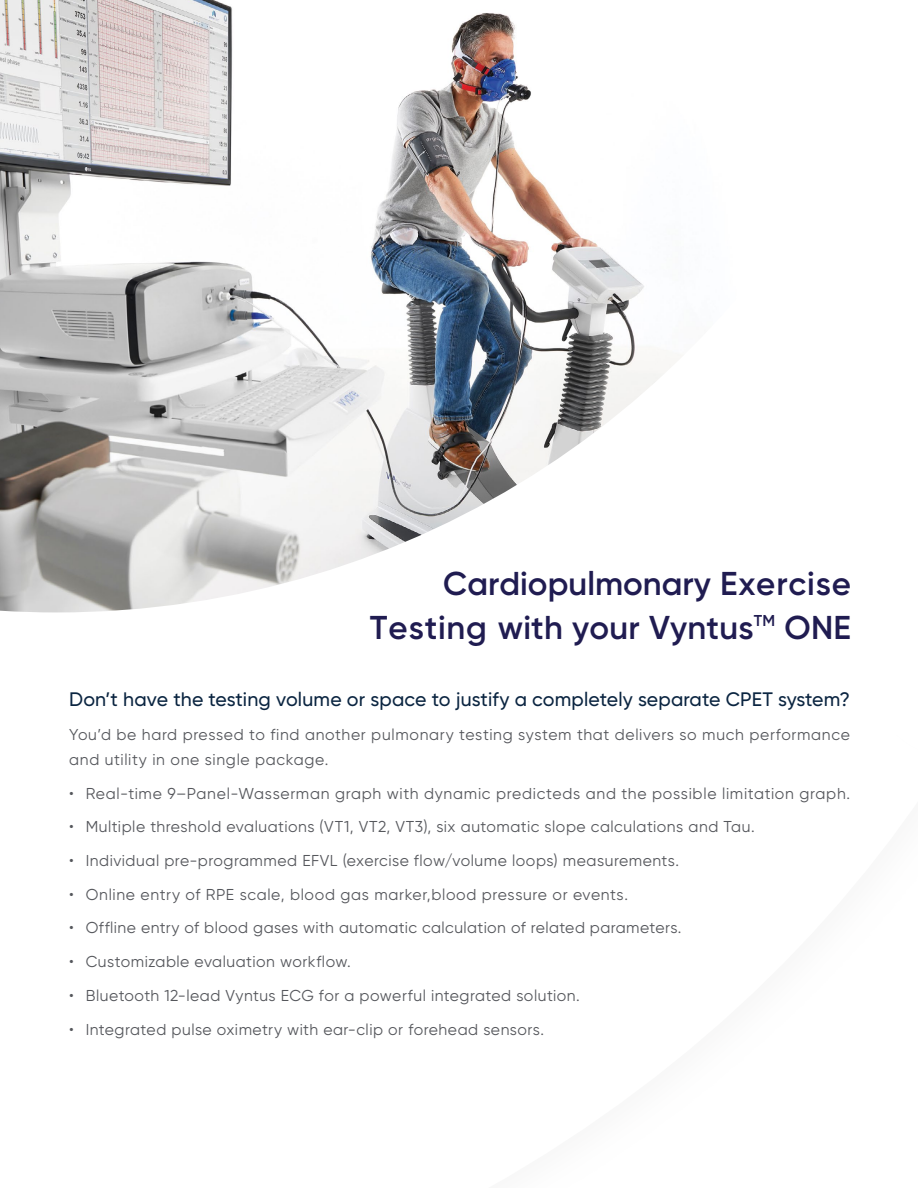
<style>
.page{position:relative;width:918px;height:1188px;background:#fff}
.page>*{position:absolute;margin:0;border:0;box-sizing:border-box;transform-origin:0 0}
.t1{font:600 33px/44px "Gilroy";letter-spacing:.005em;color:#201c51;text-align:right}
.t2{font:500 19.5px "Gilroy";letter-spacing:.01em;color:#0b2541}
.t3{font:15.75px/25.2px "Gilroy";letter-spacing:.035em;color:#55575c}
.s1{color:#0b2642}
</style>
<div class="page">
<img style="left:0;top:0;width:671px;height:612px">
<h1 class="t1" style="left:370px;top:561px;width:482px">Cardiopulmonary Exercise<br>Testing with your Vyntus<sup>TM</sup> ONE</h1>
<p class="t2" style="left:69px;top:687px;width:782px">Don’t ha<span class="s1">ve</span> the testing volume or space to justify a completely separate CPET system?</p>
<p class="t3" style="left:69px;top:721px;width:782px">You’d be hard pressed to find another pulmonary testing system that delivers so much performance and utility in one single package.</p>
<p class="t3" style="left:69px;top:780px;width:782px">• Real-time 9–Panel-Wasserman graph with dynamic predicteds and the possible limitation graph.</p>
<p class="t3" style="left:69px;top:814px;width:687px">• Multiple threshold evaluations (VT1, VT2, VT3), six automatic slope calculations and Tau.</p>
<p class="t3" style="left:69px;top:848px;width:611px">• Individual pre-programmed EFVL (exercise flow/volume loops) measurements.</p>
<p class="t3" style="left:69px;top:881px;width:560px">• Online entry of RPE scale, blood gas marker,blood pressure or events.</p>
<p class="t3" style="left:69px;top:915px;width:614px">• Offline entry of blood gases with automatic calculation of related parameters.</p>
<p class="t3" style="left:69px;top:949px;width:283px">• Customizable evaluation workflow.</p>
<p class="t3" style="left:69px;top:983px;width:512px">• Bluetooth 12-lead Vyntus ECG for a powerful integrated solution.</p>
<p class="t3" style="left:69px;top:1016px;width:476px">• Integrated pulse oximetry with ear-clip or forehead sensors.</p>
</div>
